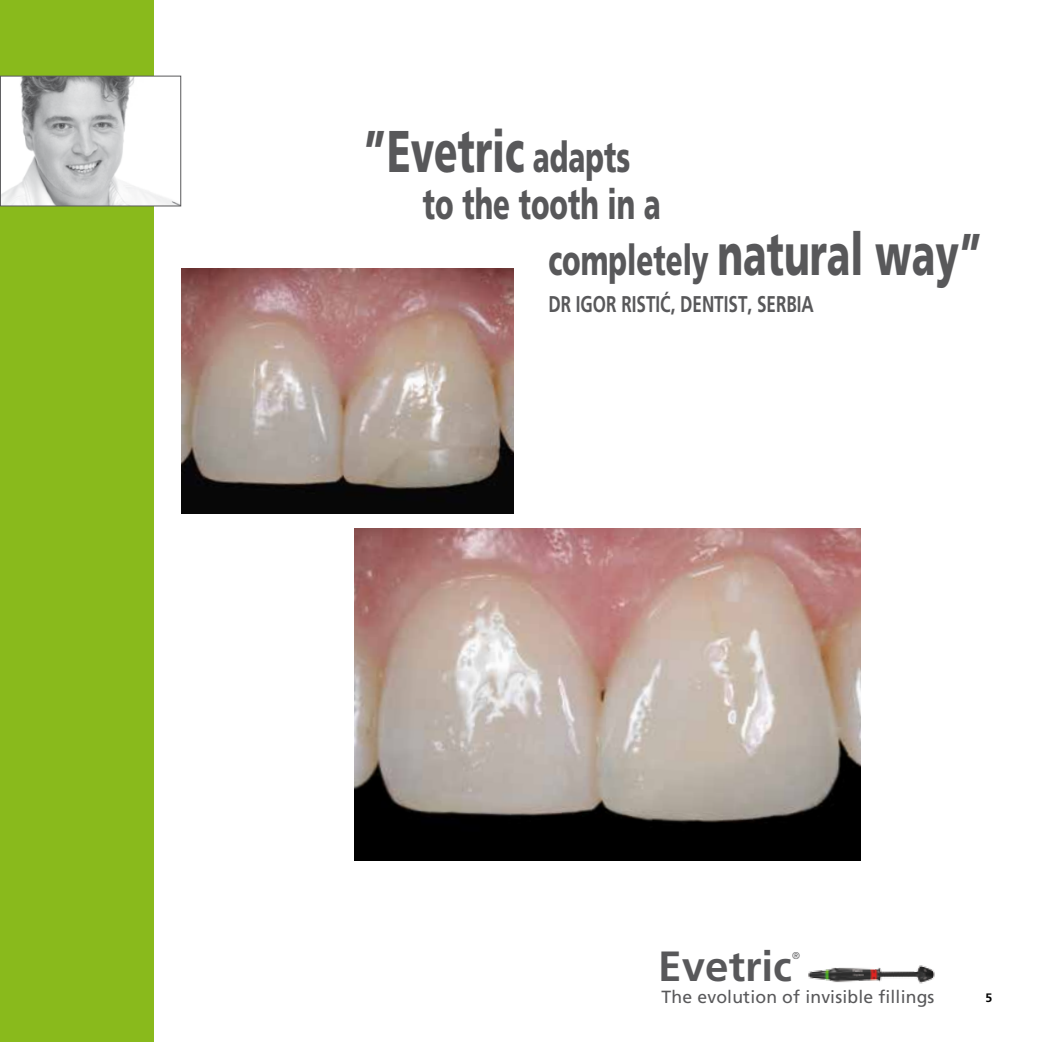
<style>
.page{position:relative;width:1042px;height:1042px;background:#fff}
.page>*{position:absolute;margin:0;border:0;box-sizing:border-box;transform-origin:0 0}
.t1{font:900 58.8px "Frutiger CE";color:#58585a;scale:.66 1}
.t2{font:900 42.18px "Frutiger CE";color:#58585a;scale:.66 1}
.t3{font:700 42.18px "Frutiger CE";color:#58585a}
.t4{font:700 22.75px "Frutiger CE";color:#58585a;scale:.75 1}
.t5{font:17.68px "Frutiger CE";letter-spacing:.01em;color:#58585a}
.t6{font:700 12.25px "Frutiger";color:#000}
.t7{font:300 9.97px "Frutiger CE";color:#58585a}
.s1{font-size:42.18px}
</style>
<div class="page">
<div style="left:0;top:0;width:154px;height:1042px;background:#89ba1c"></div>
<img style="left:181px;top:268px;width:333px;height:245px">
<img style="left:355px;top:528px;width:506px;height:333px">
<img style="left:2px;top:78px;width:177px;height:126px">
<div style="left:0;top:76px;width:181px;height:130px;border:1px solid #58585a"></div>
<img style="left:808px;top:965px;width:127px;height:19px">
<p class="t1" style="left:363px;top:116px;width:406px">”Evetric <span class="s1">adapts</span></p>
<p class="t2" style="left:423px;top:179px;width:362px">to the tooth in a</p>
<p class="t1" style="left:548px;top:219px;width:659px"><span class="s1">completely</span> natural way”</p>
<p class="t4" style="left:548px;top:290px;width:355px">DR IGOR RISTIÅ, DENTIST, SERBIA</p>
<p class="t3" style="left:658px;top:941px;width:135px">EVETRIC</p>
<p class="t7" style="left:792px;top:950px;width:9px">®</p>
<p class="t5" style="left:661px;top:986px;width:274px">The evolution of invisible fillings</p>
<p class="t6" style="left:985px;top:990px;width:8px">5</p>
</div>
